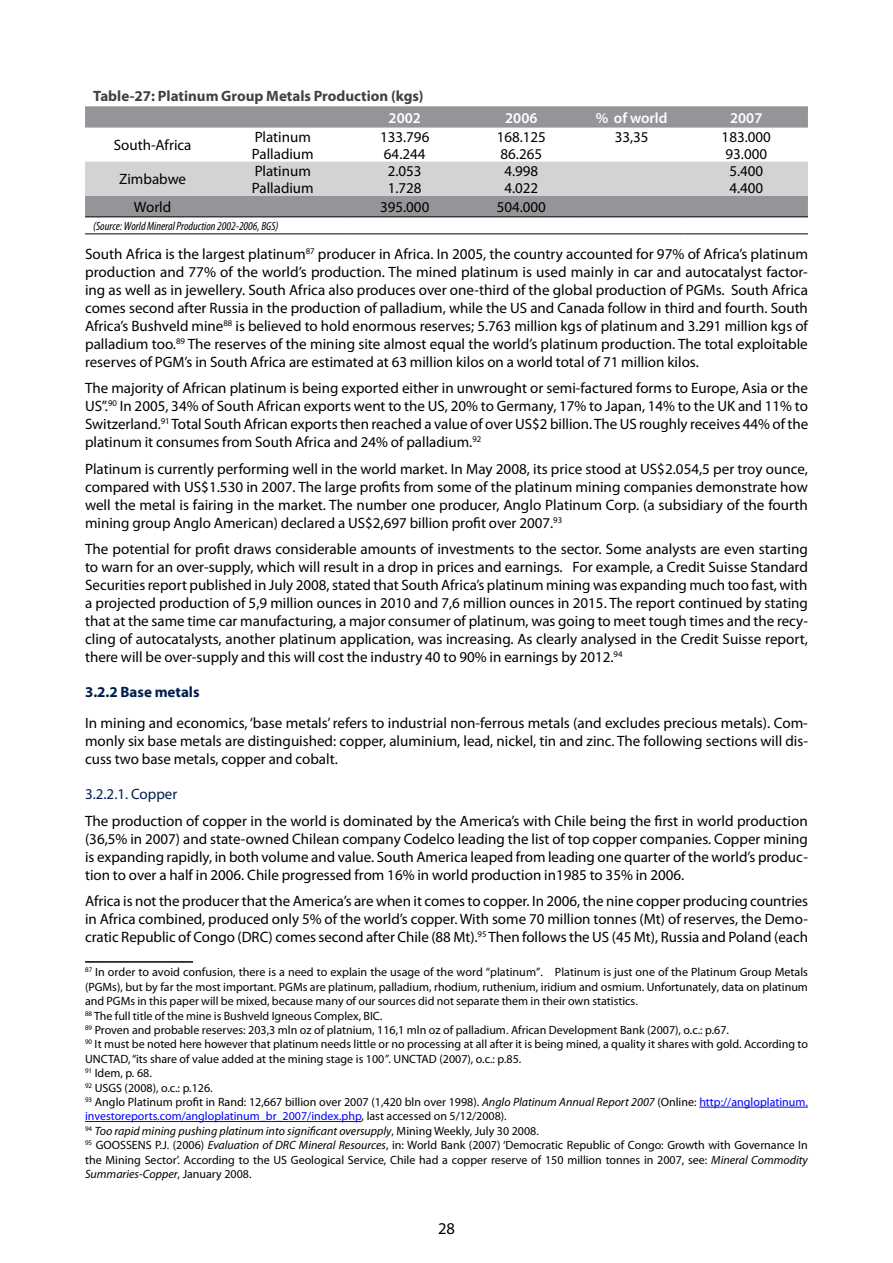
<style>
.page{position:relative;width:893px;height:1263px;background:#fff}
.page>*{position:absolute;margin:0;border:0;box-sizing:border-box;transform-origin:0 0}
.t1{font:16.5px "Myriad Pro";color:#000}
.t2{font:15px/18px "Myriad Pro";color:#000;text-align:justify}
.t3{font:700 15px "Myriad Pro";color:#414142}
.t4{font:600 15px "Myriad Pro";color:#fff}
.t5{font:700 15px "Myriad Pro";color:#001d4c}
.t6{font:15px "Myriad Pro";color:#001d4c}
.t7{font:12px/14.4px "Myriad Pro";color:#000}
.t8{font:italic condensed 12px "Myriad Pro";color:#000}
.s1{font-style:italic}
.s2{color:#00f}
</style>
<div class="page">
<svg style="left:85px;top:233px;width:723px;height:1px"></svg>
<svg style="left:85px;top:106px;width:723px;height:111px;fill:#939598"></svg>
<div style="left:85px;top:162px;width:723px;height:34px;background:#d1d3d4"></div>
<hr style="left:85px;top:217px;width:135px;height:1px;background:#000">
<hr style="left:220px;top:217px;width:125px;height:1px;background:#000">
<hr style="left:345px;top:217px;width:119px;height:1px;background:#000">
<hr style="left:464px;top:217px;width:115px;height:1px;background:#000">
<hr style="left:579px;top:217px;width:106px;height:1px;background:#000">
<hr style="left:685px;top:217px;width:123px;height:1px;background:#000">
<hr style="left:85px;top:234px;width:135px;height:1px;background:#000">
<hr style="left:220px;top:234px;width:125px;height:1px;background:#000">
<hr style="left:345px;top:234px;width:119px;height:1px;background:#000">
<hr style="left:464px;top:234px;width:115px;height:1px;background:#000">
<hr style="left:579px;top:234px;width:106px;height:1px;background:#000">
<hr style="left:685px;top:234px;width:123px;height:1px;background:#000">
<hr style="left:85px;top:961px;width:108px;height:2px;background:#000">
<hr style="left:699px;top:1107px;width:109px;height:1px;background:#00f">
<hr style="left:85px;top:1121px;width:277px;height:1px;background:#00f">
<p class="t3" style="left:93px;top:86px;width:332px">Table-27: Platinum Group Metals Production (kgs)</p>
<p class="t4" style="left:389px;top:108px;width:34px">2002</p>
<p class="t4" style="left:505px;top:108px;width:34px">2006</p>
<p class="t4" style="left:596px;top:108px;width:73px">% of world</p>
<p class="t4" style="left:730px;top:108px;width:34px">2007</p>
<p class="t2" style="left:114px;top:136px;width:79px">South-Africa</p>
<p class="t2" style="left:255px;top:127px;width:58px">Platinum</p>
<p class="t2" style="left:380px;top:127px;width:51px">133.796</p>
<p class="t2" style="left:497px;top:127px;width:51px">168.125</p>
<p class="t2" style="left:615px;top:127px;width:35px">33,35</p>
<p class="t2" style="left:722px;top:127px;width:51px">183.000</p>
<p class="t2" style="left:252px;top:144px;width:63px">Palladium</p>
<p class="t2" style="left:384px;top:144px;width:43px">64.244</p>
<p class="t2" style="left:501px;top:144px;width:43px">86.265</p>
<p class="t2" style="left:725px;top:144px;width:43px">93.000</p>
<p class="t2" style="left:119px;top:170px;width:68px">Zimbabwe</p>
<p class="t2" style="left:255px;top:161px;width:58px">Platinum</p>
<p class="t2" style="left:388px;top:161px;width:35px">2.053</p>
<p class="t2" style="left:504px;top:161px;width:35px">4.998</p>
<p class="t2" style="left:729px;top:161px;width:35px">5.400</p>
<p class="t2" style="left:252px;top:178px;width:63px">Palladium</p>
<p class="t2" style="left:388px;top:178px;width:35px">1.728</p>
<p class="t2" style="left:504px;top:178px;width:35px">4.022</p>
<p class="t2" style="left:729px;top:178px;width:35px">4.400</p>
<p class="t2" style="left:134px;top:197px;width:39px">World</p>
<p class="t2" style="left:380px;top:197px;width:51px">395.000</p>
<p class="t2" style="left:497px;top:197px;width:51px">504.000</p>
<p class="t8" style="left:93px;top:219px;width:187px">(Source: World Mineral Production 2002-2006, BGS)</p>
<p class="t2" style="left:85px;top:245px;width:724px">South Africa is the largest platinum<sup>87</sup> producer in Africa. In 2005, the country accounted for 97% of Africa’s platinum production and 77% of the world’s production. The mined platinum is used mainly in car and autocatalyst factor&shy;ing as well as in jewellery. South Africa also produces over one-third of the global production of PGMs. South Africa comes second after Russia in the production of palladium, while the US and Canada follow in third and fourth. South Africa’s Bushveld mine<sup>88</sup> is believed to hold enormous reserves; 5.763 million kgs of platinum and 3.291 million kgs of palladium too.<sup>89</sup> The reserves of the mining site almost equal the world’s platinum production. The total exploitable reserves of PGM’s in South Africa are estimated at 63 million kilos on a world total of 71 million kilos.</p>
<p class="t2" style="left:85px;top:379px;width:725px">The majority of African platinum is being exported either in unwrought or semi-factured forms to Europe, Asia or the US”.<sup>90</sup> In 2005, 34% of South African exports went to the US, 20% to Germany, 17% to Japan, 14% to the UK and 11% to Switzerland.<sup>91</sup> Total South African exports then reached a value of over US$2 billion. The US roughly receives 44% of the platinum it consumes from South Africa and 24% of palladium.<sup>92</sup></p>
<p class="t2" style="left:85px;top:460px;width:724px">Platinum is currently performing well in the world market. In May 2008, its price stood at US$2.054,5 per troy ounce, compared with US$1.530 in 2007. The large profits from some of the platinum mining companies demonstrate how well the metal is fairing in the market. The number one producer, Anglo Platinum Corp. (a subsidiary of the fourth mining group Anglo American) declared a US$2,697 billion profit over 2007.<sup>93</sup></p>
<p class="t2" style="left:85px;top:540px;width:724px">The potential for profit draws considerable amounts of investments to the sector. Some analysts are even starting to warn for an over-supply, which will result in a drop in prices and earnings. For example, a Credit Suisse Standard Securities report published in July 2008, stated that South Africa’s platinum mining was expanding much too fast, with a projected production of 5,9 million ounces in 2010 and 7,6 million ounces in 2015. The report continued by stating that at the same time car manufacturing, a major consumer of platinum, was going to meet tough times and the recy&shy;cling of autocatalysts, another platinum application, was increasing. As clearly analysed in the Credit Suisse report, there will be over-supply and this will cost the industry 40 to 90% in earnings by 2012.<sup>94</sup></p>
<p class="t5" style="left:85px;top:682px;width:116px">3.2.2 Base metals</p>
<p class="t2" style="left:85px;top:714px;width:724px">In mining and economics, ‘base metals’ refers to industrial non-ferrous metals (and excludes precious metals). Com&shy;monly six base metals are distinguished: copper, aluminium, lead, nickel, tin and zinc. The following sections will dis&shy;cuss two base metals, copper and cobalt.</p>
<p class="t6" style="left:85px;top:785px;width:94px">3.2.2.1. Copper</p>
<p class="t2" style="left:85px;top:811px;width:724px">The production of copper in the world is dominated by the America’s with Chile being the first in world production (36,5% in 2007) and state-owned Chilean company Codelco leading the list of top copper companies. Copper mining is expanding rapidly, in both volume and value. South America leaped from leading one quarter of the world’s produc&shy;tion to over a half in 2006. Chile progressed from 16% in world production in1985 to 35% in 2006.</p>
<p class="t2" style="left:85px;top:892px;width:725px">Africa is not the producer that the America’s are when it comes to copper. In 2006, the nine copper producing countries in Africa combined, produced only 5% of the world’s copper. With some 70 million tonnes (Mt) of reserves, the Demo&shy;cratic Republic of Congo (DRC) comes second after Chile (88 Mt).<sup>95</sup> Then follows the US (45 Mt), Russia and Poland (each</p>
<p class="t7" style="left:85px;top:965px;width:724px"><sup>87</sup> In order to avoid confusion, there is a need to explain the usage of the word “platinum”. Platinum is just one of the Platinum Group Metals (PGMs), but by far the most important. PGMs are platinum, palladium, rhodium, ruthenium, iridium and osmium. Unfortunately, data on platinum and PGMs in this paper will be mixed, because many of our sources did not separate them in their own statistics.<br><sup>88</sup> The full title of the mine is Bushveld Igneous Complex, BIC.<br><sup>89</sup> Proven and probable reserves: 203,3 mln oz of platnium, 116,1 mln oz of palladium. African Development Bank (2007), o.c.: p.67.<br><sup>90</sup> It must be noted here however that platinum needs little or no processing at all after it is being mined, a quality it shares with gold. According to UNCTAD, “its share of value added at the mining stage is 100<span class="s1">”</span>. UNCTAD (2007), o.c.: p.85.<br><sup>91</sup> Idem, p. 68.<br><sup>92</sup> USGS (2008), o.c.: p.126.<br><sup>93</sup> Anglo Platinum profit in Rand: 12,667 billion over 2007 (1,420 bln over 1998). <span class="s1">Anglo Platinum Annual Report 2007</span> (Online: <span class="s2">http://angloplatinum. investoreports.com/angloplatinum_br_2007/index.php</span>, last accessed on 5/12/2008).<br><sup>94</sup> <span class="s1">Too rapid mining pushing platinum into significant oversupply</span>, Mining Weekly, July 30 2008.<br><sup>95</sup> GOOSSENS P.J. (2006) <span class="s1">Evaluation of DRC Mineral Resources</span>, in: World Bank (2007) ‘Democratic Republic of Congo: Growth with Governance In the Mining Sector’. According to the US Geological Service, Chile had a copper reserve of 150 million tonnes in 2007, see: <span class="s1">Mineral Commodity Summaries-Copper</span>, January 2008.</p>
<p class="t1" style="left:438px;top:1218px;width:18px">28</p>
</div>
